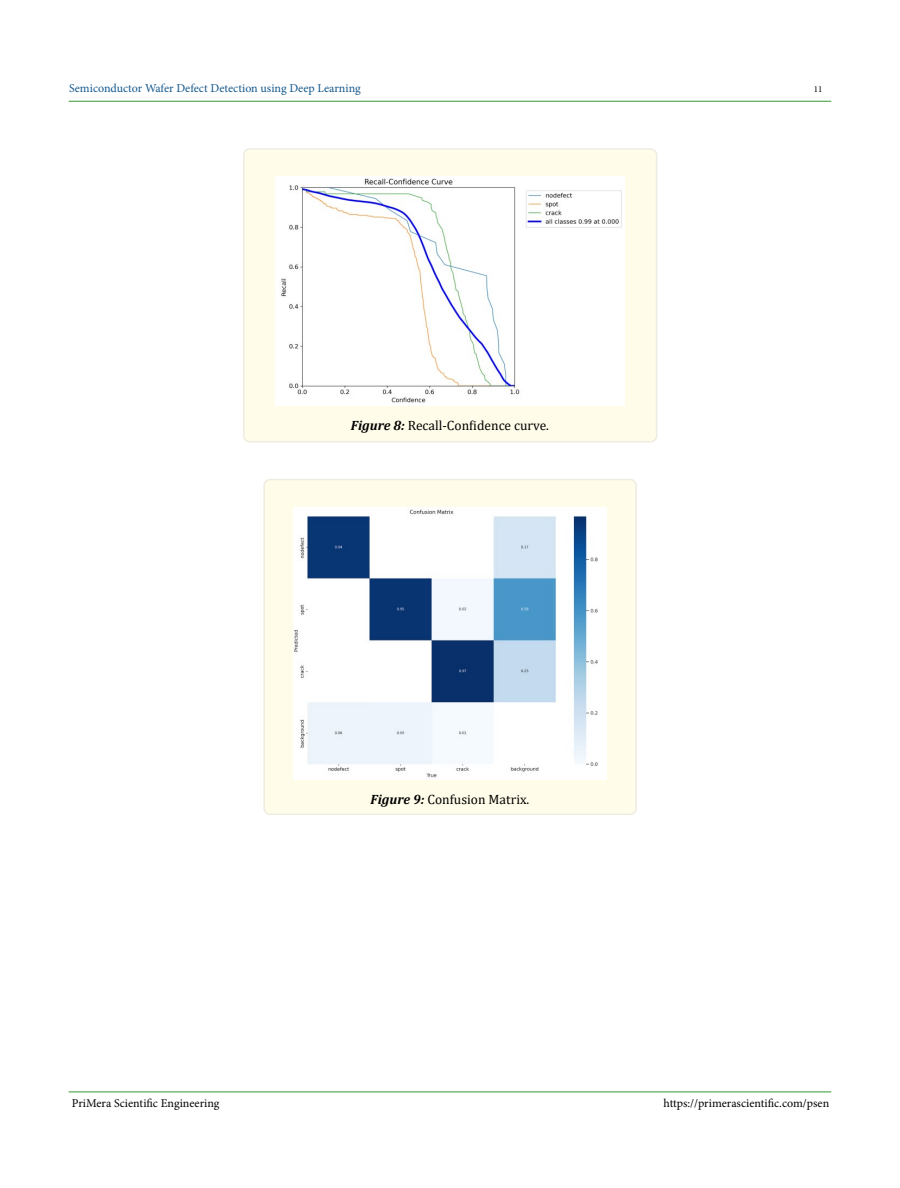
<style>
.page{position:relative;width:900px;height:1188px;background:#fff}
.page>*{position:absolute;margin:0;border:0;box-sizing:border-box;transform-origin:0 0}
.t1{font:13.5px "Cambria";color:#000}
.t2{font:12px "Minion Pro";color:#000}
.t3{font:12px "Minion Pro";color:#15588c}
.t4{font:9px "Minion Pro";color:#000}
.s1{font-weight:700;font-style:italic}
</style>
<div class="page">
<hr style="left:69px;top:1092px;width:762px;height:1px;background:#393">
<hr style="left:69px;top:101px;width:762px;height:1px;background:#393">
<div style="left:244px;top:149px;width:413px;height:293px;background:#fffde9;border-radius:6px"></div>
<div style="left:243px;top:148px;width:414px;height:294px;border:2px solid #eeece1;border-radius:6px"></div>
<img style="left:275px;top:176px;width:350px;height:229px">
<div style="left:264px;top:480px;width:372px;height:334px;background:#fffde9;border-radius:6px"></div>
<div style="left:263px;top:479px;width:374px;height:336px;border:2px solid #eeece1;border-radius:6px"></div>
<img style="left:294px;top:507px;width:312px;height:273px">
<p class="t3" style="left:69px;top:80px;width:293px">Semiconductor Wafer Defect Detection using Deep Learning</p>
<p class="t4" style="left:814px;top:83px;width:10px">11</p>
<p class="t1" style="left:351px;top:418px;width:200px"><span class="s1">Figure 8:</span> Recall-Confidence curve.</p>
<p class="t1" style="left:371px;top:792px;width:160px"><span class="s1">Figure 9:</span> Confusion Matrix.</p>
<p class="t2" style="left:72px;top:1095px;width:149px">PriMera Scientific Engineering</p>
<p class="t2" style="left:664px;top:1095px;width:167px">https://primerascientific.com/psen</p>
</div>
